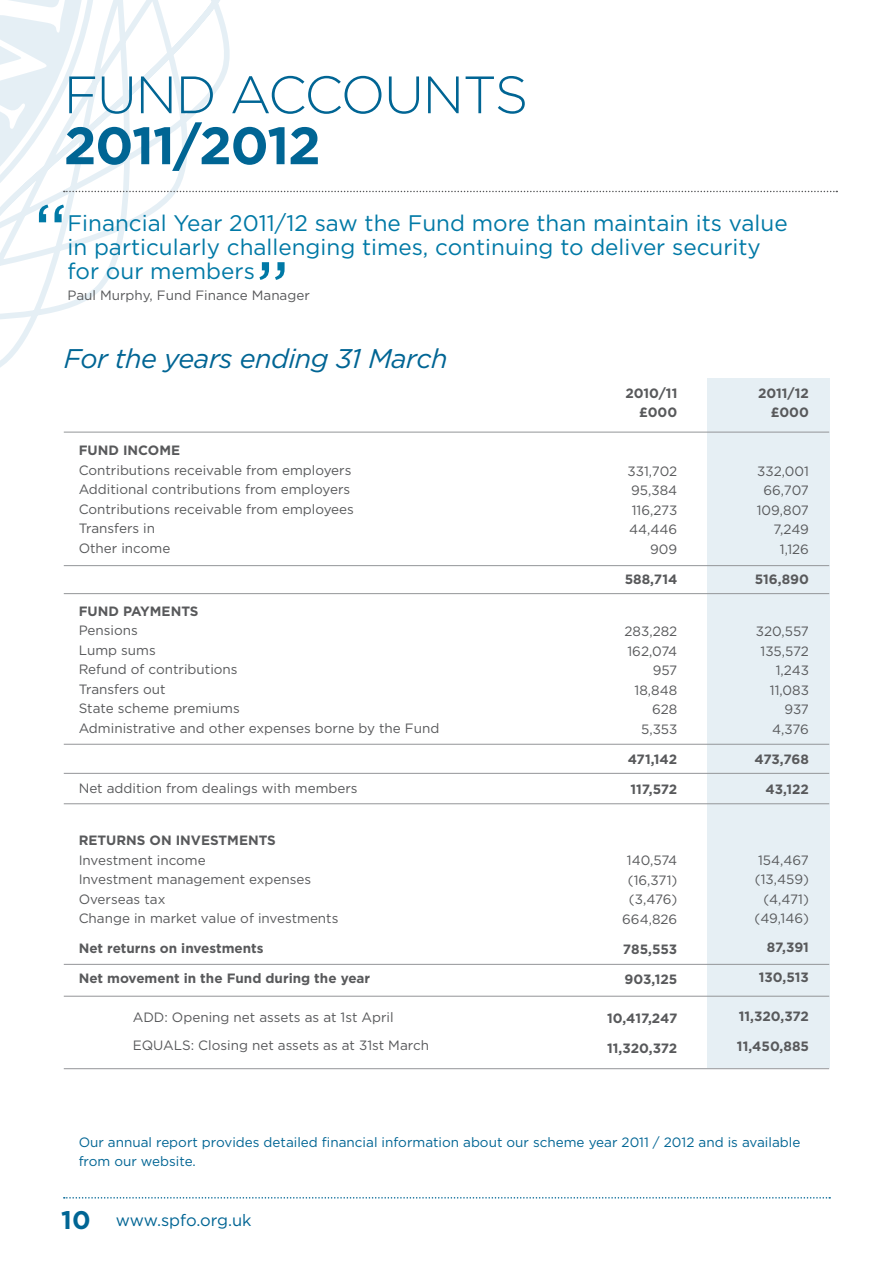
<style>
.page{position:relative;width:893px;height:1263px;background:#fff}
.page>*{position:absolute;margin:0;border:0;box-sizing:border-box;transform-origin:0 0}
.t1{font:78px "Gotham";color:#0079a6}
.t2{font:300 52.5px "Gotham";letter-spacing:-.035em;color:#006594}
.t3{font:700 52.5px "Gotham";letter-spacing:-.025em;color:#006594}
.t4{font:italic 27px "Gotham";letter-spacing:-.02em;color:#006594}
.t5{font:22.5px/24px "Gotham";color:#0079a6}
.t6{font:16.5px "Gotham";color:#006594}
.t7{font:13.5px/19.5px "Gotham";color:#58595b;text-align:right}
.t8{font:700 13.5px/19.5px "Gotham";color:#58595b;text-align:right}
.t9{font:13.5px/19.5px "Gotham";color:#006594}
.s1{font-weight:700;font-size:25.5px}
</style>
<div class="page">
<svg style="left:0;top:289px;width:101px;height:79px"></svg>
<svg style="left:0;top:0;width:837px;height:289px"></svg>
<svg style="left:64px;top:1197px;width:766px;height:1px"></svg>
<div style="left:707px;top:378px;width:122px;height:690px;background:#e6eff4"></div>
<hr style="left:64px;top:432px;width:765px;height:1px;background:#939598">
<hr style="left:64px;top:565px;width:765px;height:1px;background:#939598">
<hr style="left:64px;top:593px;width:765px;height:1px;background:#939598">
<hr style="left:64px;top:744px;width:765px;height:1px;background:#939598">
<hr style="left:64px;top:773px;width:765px;height:1px;background:#939598">
<hr style="left:64px;top:803px;width:765px;height:1px;background:#939598">
<hr style="left:64px;top:1068px;width:765px;height:1px;background:#939598">
<hr style="left:64px;top:964px;width:765px;height:1px;background:#939598">
<hr style="left:64px;top:996px;width:765px;height:1px;background:#939598">
<h2 class="t2" style="left:64px;top:63px;width:466px">FUN D ACCOUNTS</h2>
<h2 class="t3" style="left:64px;top:114px;width:258px">2011/2012</h2>
<h1 class="t1" style="left:33px;top:185px;width:36px">“</h1>
<h3 class="t5" style="left:68px;top:210px;width:722px">Financial Year 2011/12 saw the Fund more than maintain its value in particularly challenging times, continuing to deliver security for our members</h3>
<p class="t7" style="left:68px;top:285px;width:244px">Paul M urphy, Fund Finance Manager</p>
<h1 class="t1" style="left:255px;top:242px;width:36px">”</h1>
<h3 class="t4" style="left:64px;top:342px;width:385px">For the years ending 31 March</h3>
<p class="t8" style="left:79px;top:441px;width:103px">FUND INCOME</p>
<p class="t7" style="left:79px;top:460px;width:277px;text-align:left">Contributions receivable from employers<br>Additional contributions from employers<br>Contributions receivable from employees<br>Transfers in<br>Other income</p>
<p class="t8" style="left:79px;top:601px;width:121px">FUND PAYMENTS</p>
<p class="t7" style="left:79px;top:621px;width:362px;text-align:left">Pensions<br>Lump sums<br>Refund of contributions<br>Transfers out<br>State scheme premiums<br>Administrative and other expenses borne by the Fund</p>
<p class="t7" style="left:79px;top:778px;width:281px">Net addition from dealings with members</p>
<p class="t8" style="left:79px;top:831px;width:199px">RETURNS ON INVESTMENTS</p>
<p class="t7" style="left:79px;top:850px;width:261px;text-align:left">Investment income<br>Investment management expenses<br>Overseas tax<br>Change in market value of investments</p>
<p class="t8" style="left:79px;top:939px;width:186px">Net returns on investments</p>
<p class="t8" style="left:79px;top:969px;width:293px">Net movement in the Fund during the year</p>
<p class="t7" style="left:133px;top:1007px;width:263px">ADD: Opening net assets as at 1st April</p>
<p class="t7" style="left:79px;top:1035px;width:17px">E</p>
<p class="t7" style="left:142px;top:1035px;width:289px">QUALS: Closing net assets as at 31st March</p>
<p class="t8" style="left:625px;top:383px;width:53px">2010/11 £000</p>
<p class="t7" style="left:628px;top:461px;width:51px">331,702<br>95,384<br>116,273<br>44,446<br>909</p>
<p class="t8" style="left:625px;top:569px;width:54px">588,714</p>
<p class="t7" style="left:624px;top:622px;width:54px">283,282<br>162,074<br>957<br>18,848<br>628<br>5,353</p>
<p class="t8" style="left:628px;top:749px;width:51px">471,142</p>
<p class="t8" style="left:630px;top:779px;width:48px">117,572</p>
<p class="t7" style="left:622px;top:850px;width:57px;text-align:center">140,574 (16,371) (3,476)<br>664,826</p>
<p class="t8" style="left:623px;top:939px;width:56px">785,553</p>
<p class="t8" style="left:624px;top:969px;width:54px">903,125</p>
<p class="t8" style="left:607px;top:1008px;width:72px">10,417,247</p>
<p class="t8" style="left:607px;top:1038px;width:72px">11,320,372</p>
<p class="t8" style="left:758px;top:383px;width:52px">2011/12 £000</p>
<p class="t7" style="left:757px;top:461px;width:54px">332,001<br>66,707<br>109,807<br>7,249<br>1,126</p>
<p class="t8" style="left:755px;top:569px;width:56px">516,890</p>
<p class="t7" style="left:756px;top:622px;width:55px">320,557<br>135,572<br>1,243<br>11,083<br>937<br>4,376</p>
<p class="t8" style="left:754px;top:749px;width:56px">473,768</p>
<p class="t8" style="left:766px;top:779px;width:45px">43,122</p>
<p class="t7" style="left:754px;top:850px;width:56px">154,467 (13,459) (4,471) (49,146)</p>
<p class="t8" style="left:767px;top:937px;width:44px">87,391</p>
<p class="t8" style="left:759px;top:967px;width:52px">130,513</p>
<p class="t8" style="left:739px;top:1006px;width:72px">11,320,372</p>
<p class="t8" style="left:737px;top:1036px;width:74px">11,450,885</p>
<p class="t9" style="left:79px;top:1132px;width:723px">Our annual report provides detailed financial information about our scheme year 2011 / 2012 and is available from our website.</p>
<p class="t6" style="left:61px;top:1210px;width:192px"><span class="s1">10</span> www.spfo.org.uk</p>
</div>
